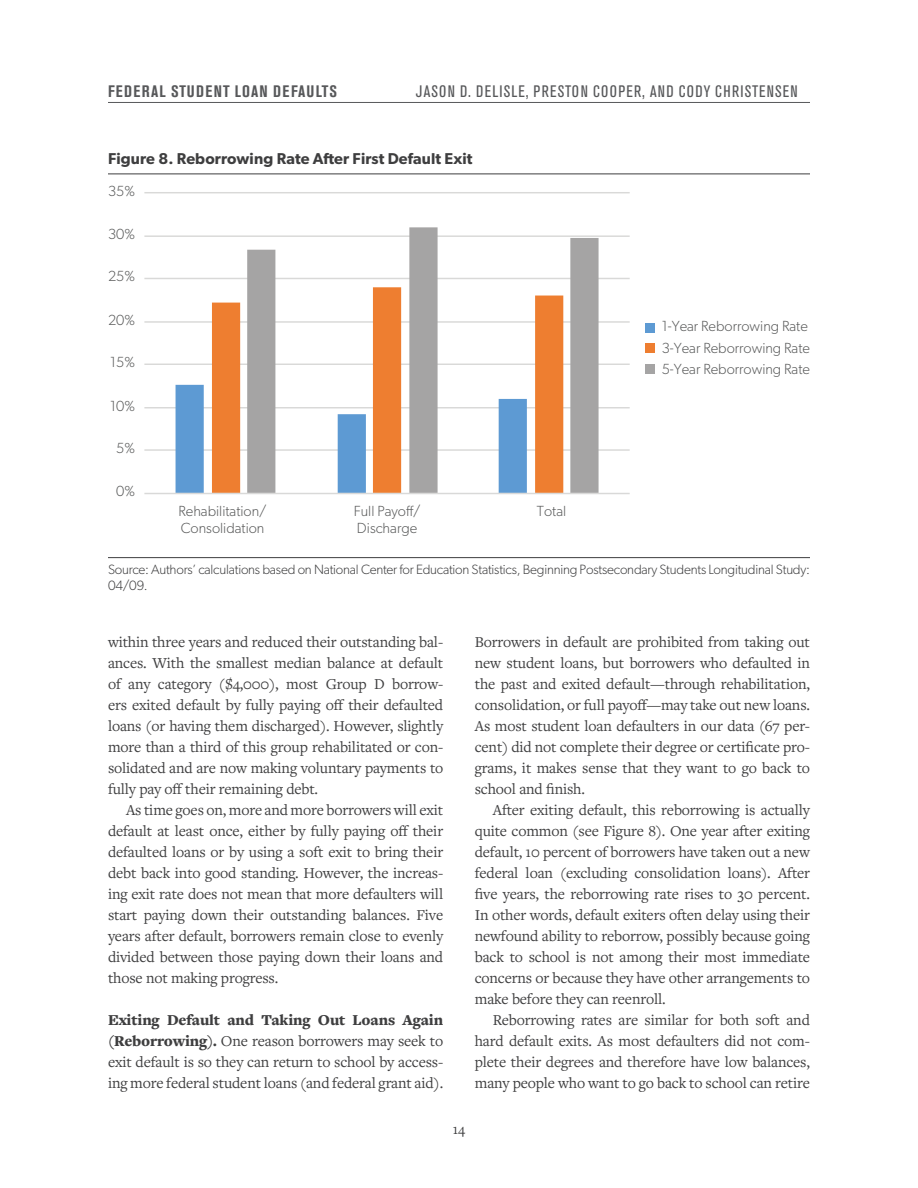
<style>
.page{position:relative;width:918px;height:1188px;background:#fff}
.page>*{position:absolute;margin:0;border:0;box-sizing:border-box;transform-origin:0 0}
.t1{font:condensed 16.5px "Akzidenz Grotesk BE";letter-spacing:.07em;color:#57585a}
.t2{font:700 condensed 16.5px "Akzidenz Grotesk BE";letter-spacing:.07em;color:#57585a}
.Body_Text{font:15.75px/21px "Freight Text Pro";letter-spacing:-.01em;color:#3e3e3f;text-align:justify}
.Subhead_B{font:15.75px/21px "Freight Text Pro";letter-spacing:-.01em;color:#3e3e3f;text-align:justify}
.Subhead_C__Italic{font:15.75px/21px "Freight Text Pro";letter-spacing:-.01em;color:#3e3e3f;text-align:justify}
.Table_Title_1{font:600 15.75px "Gibson";letter-spacing:.01em;color:#3e3e3f}
.t3{font:15px "Freight Text Pro";color:#3e3e3f}
.t4{font:300 14.7px/17.7px "Gibson";color:#595a5a}
.Table_Source_or_note{font:300 13.5px/16.2px "Gibson";letter-spacing:-.015em;color:#3e3e3f}
.s1{font-weight:900}
</style>
<div class="page">
<hr style="left:108px;top:102px;width:702px;height:1px;background:#57585a">
<hr style="left:108px;top:174px;width:702px;height:1px;background:#3e3e3f">
<hr style="left:108px;top:557px;width:702px;height:1px;background:#3e3e3f">
<hr style="left:144px;top:449px;width:486px;height:2px;background:#d9d9d8">
<hr style="left:144px;top:407px;width:486px;height:1px;background:#d9d9d8">
<hr style="left:144px;top:364px;width:486px;height:1px;background:#d9d9d8">
<hr style="left:144px;top:321px;width:486px;height:2px;background:#d9d9d8">
<hr style="left:144px;top:278px;width:486px;height:1px;background:#d9d9d8">
<hr style="left:144px;top:235px;width:486px;height:2px;background:#d9d9d8">
<hr style="left:144px;top:192px;width:486px;height:1px;background:#d9d9d8">
<svg style="left:176px;top:385px;width:36px;height:108px"></svg>
<svg style="left:212px;top:302px;width:35px;height:191px;fill:#ee7e30"></svg>
<svg style="left:247px;top:227px;width:352px;height:266px"></svg>
<hr style="left:144px;top:493px;width:486px;height:1px;background:#d9d9d8">
<div style="left:646px;top:323px;width:9px;height:10px;background:#5d9ad3"></div>
<div style="left:646px;top:344px;width:9px;height:9px;background:#ee7e30"></div>
<div style="left:646px;top:364px;width:9px;height:10px;background:#a5a4a4"></div>
<p class="t2" style="left:108px;top:82px;width:230px">FEDERAL STUDENT LOAN DEFAULTS</p>
<p class="t1" style="left:416px;top:82px;width:383px">JASON D. DELISLE, PRESTON COOPER, AND CODY CHRISTENSEN</p>
<p class="Table_Title_1" style="left:108px;top:149px;width:366px">Figure 8. Reborrowing Rate After First Default Exit</p>
<p class="t4" style="left:108px;top:182px;width:29px">35%</p>
<p class="t4" style="left:108px;top:225px;width:29px">30%</p>
<p class="t4" style="left:108px;top:267px;width:29px">25%</p>
<p class="t4" style="left:108px;top:311px;width:29px">20%</p>
<p class="t4" style="left:110px;top:353px;width:26px">15%</p>
<p class="t4" style="left:110px;top:397px;width:26px">10%</p>
<p class="t4" style="left:116px;top:439px;width:20px">5%</p>
<p class="t4" style="left:116px;top:482px;width:20px">0%</p>
<p class="t4" style="left:179px;top:502px;width:90px">Rehabilitation/<br>Consolidation</p>
<p class="t4" style="left:354px;top:502px;width:68px">Full Payoff/<br>Discharge</p>
<p class="t4" style="left:537px;top:502px;width:31px">Total</p>
<p class="t4" style="left:662px;top:315px;width:150px;line-height:21.5px">1-Year Reborrowing Rate<br>3-Year Reborrowing Rate<br>5-Year Reborrowing Rate</p>
<p class="Table_Source_or_note" style="left:108px;top:561px;width:704px">Source: Authors’ calculations based on National Center for Education Statistics, Beginning Postsecondary Students Longitudinal Study:<br>04/09.</p>
<p class="Subhead_C__Italic" style="left:108px;top:630px;width:337px">within three years and reduced their outstanding bal&shy;ances. With the smallest median balance at default of any category ($4,000), most Group D borrow&shy;ers exited default by fully paying off their defaulted loans (or having them discharged). However, slightly more than a third of this group rehabilitated or con&shy;solidated and are now making voluntary payments to fully pay off their remaining debt.</p>
<p class="Body_Text" style="left:108px;top:798px;width:337px;text-indent:18px">As time goes on, more and more borrowers will exit default at least once, either by fully paying off their defaulted loans or by using a soft exit to bring their debt back into good standing. However, the increas&shy;ing exit rate does not mean that more defaulters will start paying down their outstanding balances. Five years after default, borrowers remain close to evenly divided between those paying down their loans and those not making progress.</p>
<p class="Subhead_B" style="left:108px;top:1008px;width:337px"><span class="s1">Exiting Default and Taking Out Loans Again (Reborrowing).</span> One reason borrowers may seek to exit default is so they can return to school by access&shy;ing more federal student loans (and federal grant aid).</p>
<p class="Subhead_B" style="left:475px;top:630px;width:337px">Borrowers in default are prohibited from taking out new student loans, but borrowers who defaulted in the past and exited default—through rehabilitation, consolidation, or full payoff—may take out new loans.<br>As most student loan defaulters in our data (67 per&shy;cent) did not complete their degree or certificate pro&shy;grams, it makes sense that they want to go back to school and finish.</p>
<p class="Body_Text" style="left:475px;top:798px;width:337px;text-indent:18px">After exiting default, this reborrowing is actually quite common (see Figure 8). One year after exiting default, 10 percent of borrowers have taken out a new federal loan (excluding consolidation loans). After five years, the reborrowing rate rises to 30 percent.<br>In other words, default exiters often delay using their newfound ability to reborrow, possibly because going back to school is not among their most immediate concerns or because they have other arrangements to make before they can reenroll.</p>
<p class="Body_Text" style="left:475px;top:1008px;width:337px;text-indent:18px">Reborrowing rates are similar for both soft and hard default exits. As most defaulters did not com&shy;plete their degrees and therefore have low balances, many people who want to go back to school can retire</p>
<p class="t3" style="left:453px;top:1119px;width:14px">14</p>
</div>
